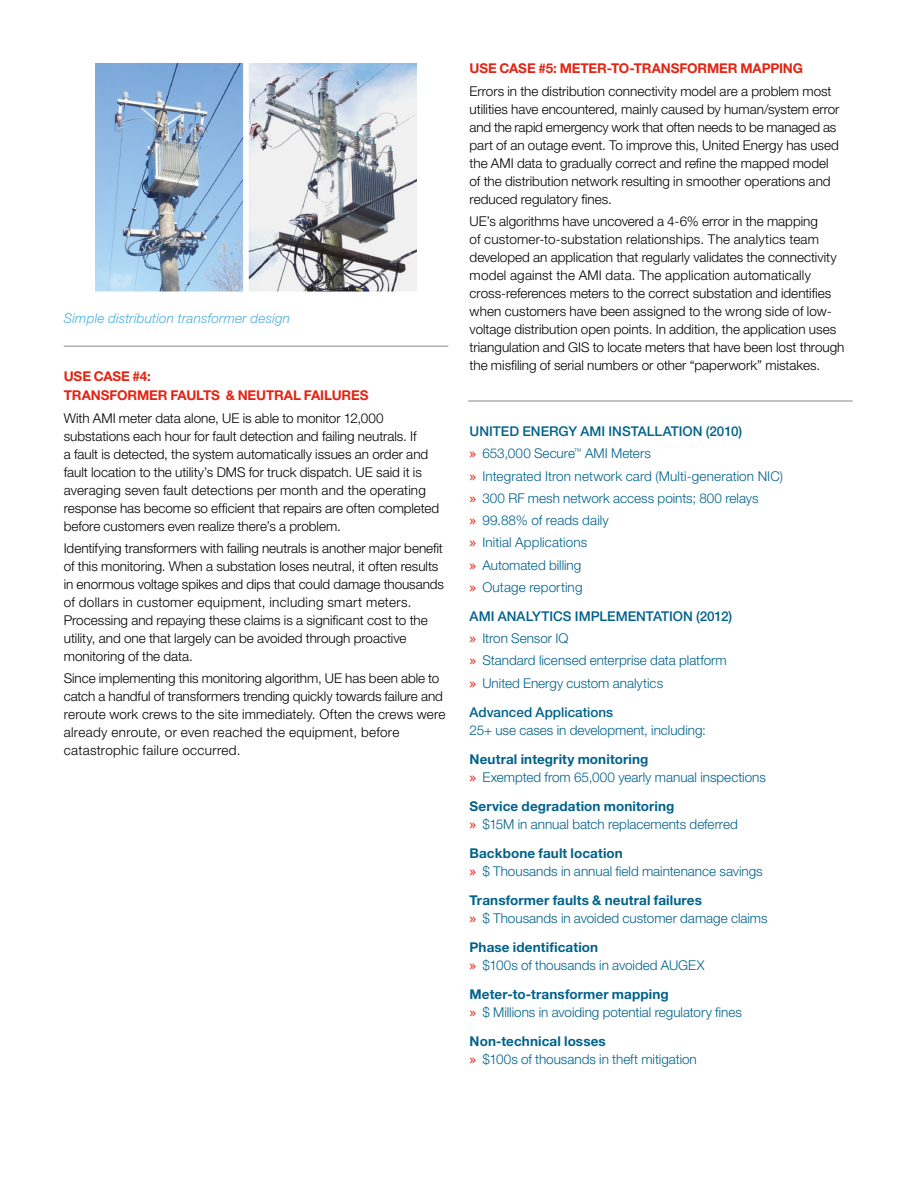
<style>
.page{position:relative;width:918px;height:1188px;background:#fff}
.page>*{position:absolute;margin:0;border:0;box-sizing:border-box;transform-origin:0 0}
.Body_Copy_9_12{font:300 13.5px/18px "Helvetica Neue LT Std";color:#000}
.Body_Copy_9_12-2{font:300 13.5px "Helvetica Neue LT Std";color:#00628b}
.Body_Copy_9_12-3{font:700 13.5px "Helvetica Neue LT Std";letter-spacing:.005em;color:#00628b}
.Body_Copy_9_12-4{font:500 13.5px "Helvetica Neue LT Std";color:#00628b}
.Section_Title{font:700 13.5px/19.8px "Helvetica Neue LT Std";letter-spacing:-.01em;color:#e42313}
.Body_Copy_9_12-5{font:italic 300 13.5px "Helvetica Neue LT Std";letter-spacing:.015em;color:#4aaedf}
.s1{font-family:"Lucida Grande";font-weight:400;color:#e42313}
</style>
<div class="page">
<hr style="left:64px;top:345px;width:384px;height:2px;background:#acafb2">
<hr style="left:468px;top:400px;width:385px;height:2px;background:#acafb2">
<img style="left:96px;top:64px;width:320px;height:227px">
<p class="Body_Copy_9_12-5" style="left:64px;top:310px;width:228px">Simple distribution transformer design</p>
<p class="Section_Title" style="left:64px;top:366px;width:306px">USE CASE #4:<br>TRANSFORMER FAULTS &amp; NEUTRAL FAILURES</p>
<p class="Body_Copy_9_12" style="left:64px;top:409px;width:377px">With AMI meter data alone, UE is able to monitor 12,000 substations each hour for fault detection and failing neutrals. If<br>a fault is detected, the system automatically issues an order and fault location to the utility’s DMS for truck dispatch. UE said it is averaging seven fault detections per month and the operating response has become so efficient that repairs are often completed before customers even realize there’s a problem.</p>
<p class="Body_Copy_9_12" style="left:64px;top:539px;width:382px">Identifying transformers with failing neutrals is another major benefit of this monitoring. When a substation loses neutral, it often results in enormous voltage spikes and dips that could damage thousands of dollars in customer equipment, including smart meters.<br>Processing and repaying these claims is a significant cost to the utility, and one that largely can be avoided through proactive monitoring of the data.</p>
<p class="Body_Copy_9_12" style="left:64px;top:669px;width:383px">Since implementing this monitoring algorithm, UE has been able to catch a handful of transformers trending quickly towards failure and reroute work crews to the site immediately. Often the crews were already enroute, or even reached the equipment, before catastrophic failure occurred.</p>
<p class="Section_Title" style="left:470px;top:58px;width:335px">USE CASE #5: METER-TO-TRANSFORMER MAPPING</p>
<p class="Body_Copy_9_12" style="left:470px;top:82px;width:371px">Errors in the distribution connectivity model are a problem most utilities have encountered, mainly caused by human/system error and the rapid emergency work that often needs to be managed as part of an outage event. To improve this, United Energy has used the AMI data to gradually correct and refine the mapped model of the distribution network resulting in smoother operations and reduced regulatory fines.</p>
<p class="Body_Copy_9_12" style="left:470px;top:212px;width:376px">UE’s algorithms have uncovered a 4-6% error in the mapping<br>of customer-to-substation relationships. The analytics team developed an application that regularly validates the connectivity model against the AMI data. The application automatically cross-references meters to the correct substation and identifies when customers have been assigned to the wrong side of low&shy;voltage distribution open points. In addition, the application uses triangulation and GIS to locate meters that have been lost through the misfiling of serial numbers or other “paperwork” mistakes.</p>
<p class="Body_Copy_9_12-4" style="left:470px;top:423px;width:274px">UNITED ENERGY AMI INSTALLATION (2010)</p>
<p class="Body_Copy_9_12-2" style="left:470px;top:445px;width:183px"><span class="s1">»</span> 653,000 Secure<sup>™</sup> AMI Meters</p>
<p class="Body_Copy_9_12-2" style="left:470px;top:468px;width:315px"><span class="s1">»</span> Integrated Itron network card (Multi-generation NIC)</p>
<p class="Body_Copy_9_12-2" style="left:470px;top:490px;width:290px"><span class="s1">»</span> 300 RF mesh network access points; 800 relays</p>
<p class="Body_Copy_9_12-2" style="left:470px;top:512px;width:141px"><span class="s1">»</span> 99.88% of reads daily</p>
<p class="Body_Copy_9_12-2" style="left:470px;top:534px;width:119px"><span class="s1">»</span> Initial Applications</p>
<p class="Body_Copy_9_12-2" style="left:470px;top:557px;width:113px"><span class="s1">»</span> Automated billing</p>
<p class="Body_Copy_9_12-2" style="left:470px;top:579px;width:114px"><span class="s1">»</span> Outage reporting</p>
<p class="Body_Copy_9_12-4" style="left:470px;top:608px;width:264px">AMI ANALYTICS IMPLEMENTATION (2012)</p>
<p class="Body_Copy_9_12-2" style="left:470px;top:630px;width:100px"><span class="s1">»</span> Itron Sensor IQ</p>
<p class="Body_Copy_9_12-2" style="left:470px;top:652px;width:259px"><span class="s1">»</span> Standard licensed enterprise data platform</p>
<p class="Body_Copy_9_12-2" style="left:470px;top:675px;width:195px"><span class="s1">»</span> United Energy custom analytics</p>
<p class="Body_Copy_9_12-4" style="left:470px;top:704px;width:145px">Advanced Applications</p>
<p class="Body_Copy_9_12-2" style="left:470px;top:722px;width:238px">25+ use cases in development, including:</p>
<p class="Body_Copy_9_12-3" style="left:470px;top:751px;width:180px">Neutral integrity monitoring</p>
<p class="Body_Copy_9_12-2" style="left:470px;top:769px;width:298px"><span class="s1">»</span> Exempted from 65,000 yearly manual inspections</p>
<p class="Body_Copy_9_12-3" style="left:470px;top:798px;width:206px">Service degradation monitoring</p>
<p class="Body_Copy_9_12-2" style="left:470px;top:816px;width:270px"><span class="s1">»</span> $15M in annual batch replacements deferred</p>
<p class="Body_Copy_9_12-3" style="left:470px;top:845px;width:155px">Backbone fault location</p>
<p class="Body_Copy_9_12-2" style="left:470px;top:863px;width:295px"><span class="s1">»</span> $ Thousands in annual field maintenance savings</p>
<p class="Body_Copy_9_12-3" style="left:470px;top:892px;width:234px">Transformer faults &amp; neutral failures</p>
<p class="Body_Copy_9_12-2" style="left:470px;top:910px;width:300px"><span class="s1">»</span> $ Thousands in avoided customer damage claims</p>
<p class="Body_Copy_9_12-3" style="left:470px;top:939px;width:130px">Phase identification</p>
<p class="Body_Copy_9_12-2" style="left:470px;top:957px;width:236px"><span class="s1">»</span> $100s of thousands in avoided AUGEX</p>
<p class="Body_Copy_9_12-3" style="left:470px;top:986px;width:201px">Meter-to-transformer mapping</p>
<p class="Body_Copy_9_12-2" style="left:470px;top:1004px;width:274px"><span class="s1">»</span> $ Millions in avoiding potential regulatory fines</p>
<p class="Body_Copy_9_12-3" style="left:470px;top:1033px;width:138px">Non-technical losses</p>
<p class="Body_Copy_9_12-2" style="left:470px;top:1051px;width:229px"><span class="s1">»</span> $100s of thousands in theft mitigation</p>
</div>
